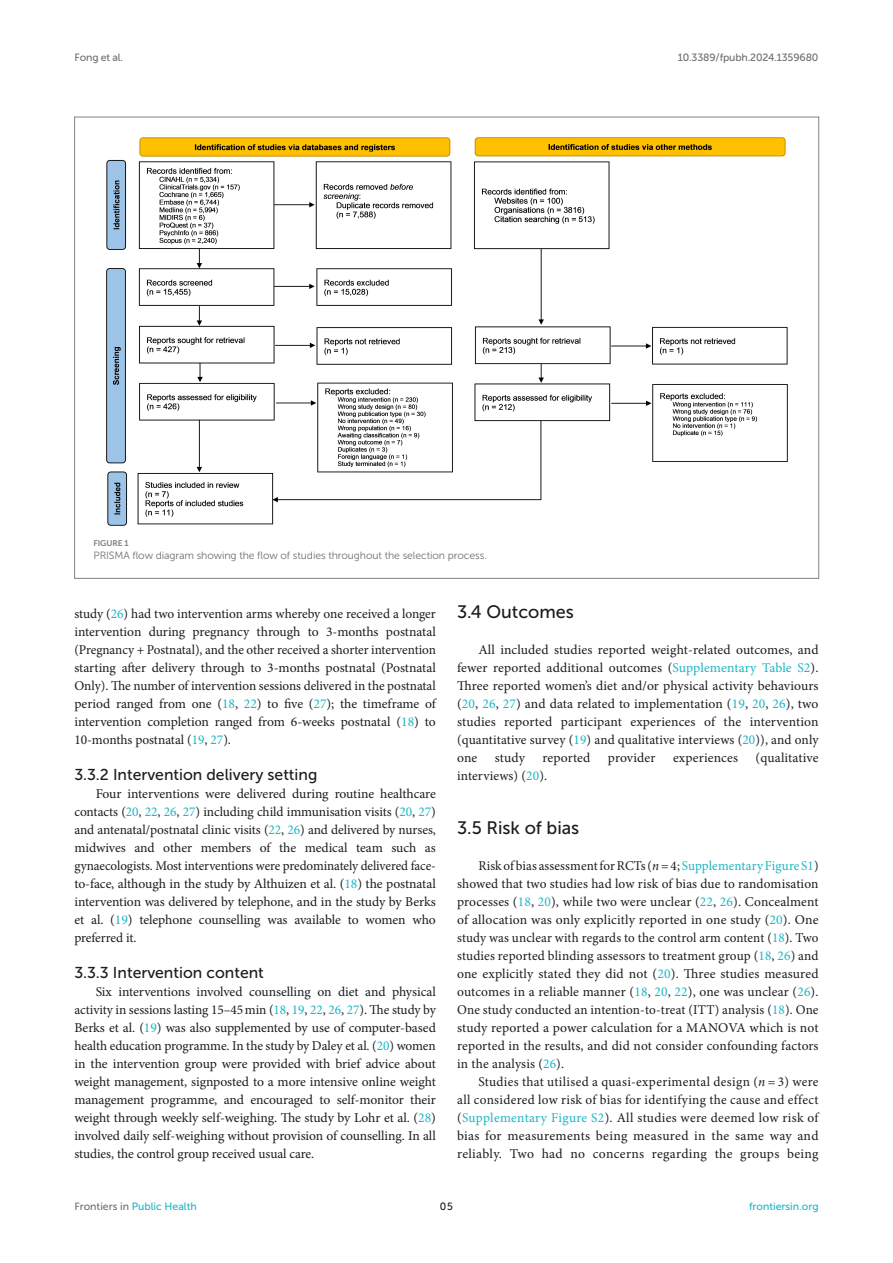
<style>
.page{position:relative;width:893px;height:1263px;background:#fff}
.page>*{position:absolute;margin:0;border:0;box-sizing:border-box;transform-origin:0 0}
.HEAD_2{font:18px "Museo Sans 500";color:#1b1c1b}
.HEAD_3{font:15.75px "Museo Sans 500";color:#1b1c1b}
.TEXT_FLUSH{font:13.5px/18px "Minion Pro";color:#1b1c1b;text-align:justify}
.TEXT{font:13.5px/18px "Minion Pro";letter-spacing:.02em;color:#1b1c1b;text-align:justify}
.FIG_LEG{font:10.5px "Museo Sans 300";letter-spacing:-.01em;color:#706f70}
.t1{font:10.5px "Museo Sans 500";color:#1db5c3}
.t2{font:10.5px "Museo Sans 500";letter-spacing:-.015em;color:#706f70}
.t3{font:10.5px "Museo Sans 500";color:#1b1c1b}
.FIG_HD{font:8.25px "Museo Sans 700";letter-spacing:-.01em;color:#7e7f7f}
.s1{color:#1db5c3}
.s2{font-style:italic}
.s3{color:#706f70}
</style>
<div class="page">
<img style="left:106px;top:137px;width:682px;height:389px">
<p class="t2" style="left:74px;top:51px;width:50px">Fong et al.</p>
<p class="t2" style="left:678px;top:51px;width:142px">10.3389/fpubh.2024.1359680</p>
<p class="FIG_HD" style="left:94px;top:538px;width:37px">FIGURE 1</p>
<p class="FIG_LEG" style="left:94px;top:550px;width:395px">PRISMA flow diagram showing the flow of studies throughout the selection process.</p>
<p class="TEXT_FLUSH" style="left:74px;top:605px;width:363px">study (<span class="s1">26</span>) had two intervention arms whereby one received a longer intervention during pregnancy through to 3-months postnatal (Pregnancy + Postnatal), and the other received a shorter intervention starting after delivery through to 3-months postnatal (Postnatal Only). The number of intervention sessions delivered in the postnatal period ranged from one (<span class="s1">18</span>, <span class="s1">22</span>) to five (<span class="s1">27</span>); the timeframe of intervention completion ranged from 6-weeks postnatal (<span class="s1">18</span>) to 10-months postnatal (<span class="s1">19</span>, <span class="s1">27</span>).</p>
<p class="HEAD_3" style="left:74px;top:766px;width:244px">3.3.2 Intervention delivery setting</p>
<p class="TEXT_FLUSH" style="left:74px;top:785px;width:363px;text-indent:21px">Four interventions were delivered during routine healthcare contacts (<span class="s1">20</span>, <span class="s1">22</span>, <span class="s1">26</span>, <span class="s1">27</span>) including child immunisation visits (<span class="s1">20</span>, <span class="s1">27</span>) and antenatal/postnatal clinic visits (<span class="s1">22</span>, <span class="s1">26</span>) and delivered by nurses, midwives and other members of the medical team such as gynaecologists. Most interventions were predominately delivered face&shy;to-face, although in the study by Althuizen et al. (<span class="s1">18</span>) the postnatal intervention was delivered by telephone, and in the study by Berks et al. (<span class="s1">19</span>) telephone counselling was available to women who preferred it.</p>
<p class="HEAD_3" style="left:74px;top:964px;width:191px">3.3.3 Intervention content</p>
<p class="TEXT_FLUSH" style="left:74px;top:983px;width:363px;text-indent:21px">Six interventions involved counselling on diet and physical activity in sessions lasting 15–45min (<span class="s1">18</span>, <span class="s1">19</span>, <span class="s1">22</span>, <span class="s1">26</span>, <span class="s1">27</span>). The study by Berks et al. (<span class="s1">19</span>) was also supplemented by use of computer-based health education programme. In the study by Daley et al. (<span class="s1">20</span>) women in the intervention group were provided with brief advice about weight management, signposted to a more intensive online weight management programme, and encouraged to self-monitor their weight through weekly self-weighing. The study by Lohr et al. (<span class="s1">28</span>) involved daily self-weighing without provision of counselling. In all studies, the control group received usual care.</p>
<p class="HEAD_2" style="left:457px;top:602px;width:118px">3.4 Outcomes</p>
<p class="TEXT_FLUSH" style="left:457px;top:641px;width:363px;text-indent:21px">All included studies reported weight-related outcomes, and fewer reported additional outcomes (<span class="s1">Supplementary Table S2</span>).<br>Three reported women’s diet and/or physical activity behaviours (<span class="s1">20</span>, <span class="s1">26</span>, <span class="s1">27</span>) and data related to implementation (<span class="s1">19</span>, <span class="s1">20</span>, <span class="s1">26</span>), two studies reported participant experiences of the intervention (quantitative survey (<span class="s1">19</span>) and qualitative interviews (<span class="s1">20</span>)), and only one</p>
<p class="TEXT_FLUSH" style="left:495px;top:749px;width:32px">study</p>
<p class="TEXT_FLUSH" style="left:542px;top:749px;width:49px">reported</p>
<p class="TEXT_FLUSH" style="left:608px;top:749px;width:49px">provider</p>
<p class="TEXT_FLUSH" style="left:673px;top:749px;width:67px">experiences</p>
<p class="TEXT_FLUSH" style="left:756px;top:749px;width:64px">(qualitative</p>
<p class="TEXT_FLUSH" style="left:457px;top:767px;width:92px">interviews) (<span class="s1">20</span>).</p>
<p class="HEAD_2" style="left:457px;top:818px;width:124px">3.5 Risk of bias</p>
<p class="TEXT_FLUSH" style="left:457px;top:857px;width:363px;text-indent:21px">Risk of bias assessment for RCTs (<span class="s2">n</span> = 4; <span class="s1">Supplementary Figure S1</span>) showed that two studies had low risk of bias due to randomisation processes (<span class="s1">18</span>, <span class="s1">20</span>), while two were unclear (<span class="s1">22</span>, <span class="s1">26</span>). Concealment of allocation was only explicitly reported in one study (<span class="s1">20</span>). One study was unclear with regards to the control arm content (<span class="s1">18</span>). Two studies reported blinding assessors to treatment group (<span class="s1">18</span>, <span class="s1">26</span>) and one explicitly stated they did not (<span class="s1">20</span>). Three studies measured outcomes in a reliable manner (<span class="s1">18</span>, <span class="s1">20</span>, <span class="s1">22</span>), one was unclear (<span class="s1">26</span>).<br>One study conducted an intention-to-treat (ITT) analysis (<span class="s1">18</span>). One study reported a power calculation for a MANOVA which is not reported in the results, and did not consider confounding factors in the analysis (<span class="s1">26</span>).</p>
<p class="TEXT" style="left:457px;top:1073px;width:363px;text-indent:21px">Studies that utilised a quasi-experimental design (<span class="s2">n</span> = 3) were all considered low risk of bias for identifying the cause and effect (<span class="s1">Supplementary Figure S2</span>). All studies were deemed low risk of bias for measurements being measured in the same way and reliably. Two had no concerns regarding the groups being</p>
<p class="t1" style="left:74px;top:1200px;width:124px"><span class="s3">Frontiers in</span> Public Health</p>
<p class="t3" style="left:440px;top:1200px;width:14px">05</p>
<p class="t1" style="left:749px;top:1200px;width:71px">frontiersin.org</p>
</div>
